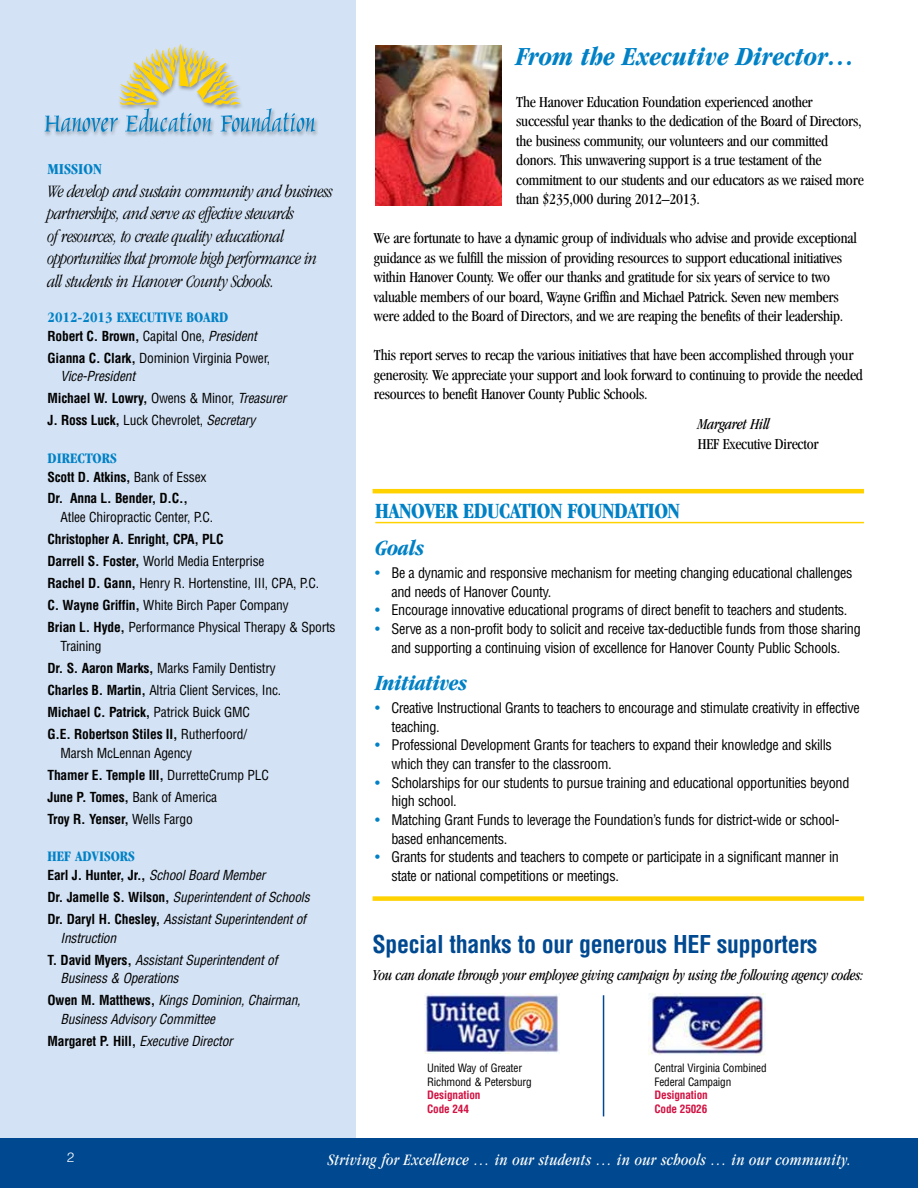
<style>
.page{position:relative;width:918px;height:1188px;background:#fff}
.page>*{position:absolute;margin:0;border:0;box-sizing:border-box;transform-origin:0 0}
.t1{font:italic 700 condensed 27px "Garamond";color:#0081c6}
.t2{font:700 condensed 24px "Helvetica";letter-spacing:-.015em;color:#004990}
.t3{font:700 condensed 22.5px "Garamond";letter-spacing:-.025em;color:#0081c6}
.t4{font:italic 700 condensed 22.5px "Garamond";letter-spacing:-.025em;color:#0081c6}
.t5{font:italic 300 condensed 18px/22.5px "Garamond";letter-spacing:-.025em;color:#000}
.t6{font:italic condensed 16.5px "Garamond";letter-spacing:.02em;color:#fff}
.t7{font:condensed 15.75px/19.5px "Garamond";letter-spacing:-.015em;color:#000}
.t8{font:italic condensed 15.75px "Garamond";letter-spacing:-.015em;color:#000;scale:.95 1}
.t9{font:italic condensed 15.75px "Garamond";letter-spacing:-.015em;color:#000}
.t10{font:700 condensed 15.75px "Garamond";color:#0081c6}
.t11{font:700 condensed 15px "Garamond";color:#0081c6}
.t12{font:condensed 14.25px/18.8px "Helvetica";letter-spacing:-.025em;color:#000}
.t13{font:condensed 13.5px/22px "Helvetica";letter-spacing:-.015em;color:#000}
.t14{font:italic condensed 13.5px/22px "Helvetica";letter-spacing:-.015em;color:#000}
.t15{font:700 condensed 13.5px/22px "Helvetica";letter-spacing:-.015em;color:#000}
.t16{font:300 13.5px "Helvetica";color:#fff}
.t17{font:condensed 11.25px/13.5px "Helvetica";letter-spacing:-.015em;color:#000}
.t18{font:700 condensed 11.25px/13.5px "Helvetica";letter-spacing:-.015em;color:#d21242}
.s1{font-weight:700}
.s2{font-style:italic}
.s3{font-weight:700;font-style:normal}
.s4{font-style:normal}
.s5{font-weight:400}
.s6{color:#0081c6}
</style>
<div class="page">
<div style="left:0;top:0;width:355px;height:1188px;background:#d3e2f4"></div>
<div style="left:0;top:1138px;width:918px;height:50px;background:#004990"></div>
<div style="left:43px;top:43px;width:277px;height:94px;background:#000;opacity:.35"></div>
<svg style="left:45px;top:44px;width:270px;height:88px"></svg>
<img style="left:375px;top:45px;width:126px;height:161px">
<hr style="left:375px;top:522px;width:489px;height:1px;background:#ffd200">
<hr style="left:373px;top:489px;width:491px;height:4px;background:#ffd200">
<div style="left:373px;top:896px;width:491px;height:5px;background:#ffd200"></div>
<img style="left:424px;top:994px;width:135px;height:60px">
<img style="left:649px;top:994px;width:116px;height:61px">
<hr style="left:603px;top:995px;width:1px;height:121px;background:#004990">
<p class="t10" style="left:48px;top:160px;width:56px">MISSION</p>
<p class="t5" style="left:48px;top:180px;width:287px">We develop and sustain community and business partnerships, and serve as effective stewards<br>of resources, to create quality educational opportunities that promote high performance in all students in Hanover County Schools.</p>
<p class="t11" style="left:48px;top:309px;width:182px">2012-2013 EXECUTIVE BOARD</p>
<p class="t13" style="left:48px;top:325px;width:224px"><span class="s1">Robert C. Brown,</span> Capital One, <span class="s2">President<br></span><span class="s1">Gianna C. Clark,</span> Dominion Virginia Power,</p>
<p class="t14" style="left:48px;top:365px;width:240px;text-indent:13px">Vice-President<br><span class="s3">Michael W. Lowry,</span> <span class="s4">Owens &amp; Minor,</span> Treasurer<br><span class="s3">J. Ross Luck,</span> <span class="s4">Luck Chevrolet,</span> Secretary</p>
<p class="t11" style="left:48px;top:449px;width:70px">DIRECTORS</p>
<p class="t15" style="left:48px;top:465px;width:160px">Scott D. Atkins, <span class="s5">Bank of Essex<br></span>Dr. Anna L. Bender, D.C.,</p>
<p class="t13" style="left:61px;top:506px;width:154px">Atlee Chiropractic Center, P.C.</p>
<p class="t13" style="left:48px;top:528px;width:290px"><span class="s1">Christopher A. Enright, CPA, PLC<br>Darrell S. Foster,</span> World Media Enterprise<br><span class="s1">Rachel D. Gann,</span> Henry R. Hortenstine, III, CPA, P.C.<br><span class="s1">C. Wayne Griffin,</span> White Birch Paper Company<br><span class="s1">Brian L. Hyde,</span> Performance Physical Therapy &amp; Sports</p>
<p class="t13" style="left:48px;top:635px;width:235px;text-indent:13px">Training<br><span class="s1">Dr. S. Aaron Marks,</span> Marks Family Dentistry <span class="s1">Charles B. Martin,</span> Altria Client Services, Inc.<br><span class="s1">Michael C. Patrick,</span> Patrick Buick GMC<br><span class="s1">G.E. Robertson Stiles II,</span> Rutherfoord/</p>
<p class="t13" style="left:48px;top:742px;width:223px;text-indent:13px">Marsh McLennan Agency<br><span class="s1">Thamer E. Temple III,</span> DurretteCrump PLC<br><span class="s1">June P. Tomes,</span> Bank of America<br><span class="s1">Troy R. Yenser,</span> Wells Fargo</p>
<p class="t11" style="left:48px;top:848px;width:88px">HEF ADVISORS</p>
<p class="t14" style="left:48px;top:864px;width:264px"><span class="s3">Earl J. Hunter, Jr.,</span> School Board Member<br><span class="s3">Dr. Jamelle S. Wilson,</span> Superintendent of Schools<br><span class="s3">Dr. Daryl H. Chesley,</span> Assistant Superintendent of</p>
<p class="t14" style="left:48px;top:927px;width:232px;text-indent:13px">Instruction<br><span class="s3">T. David Myers,</span> Assistant Superintendent of</p>
<p class="t14" style="left:48px;top:967px;width:255px;text-indent:13px">Business &amp; Operations<br><span class="s3">Owen M. Matthews,</span> Kings Dominion, Chairman,</p>
<p class="t14" style="left:48px;top:1008px;width:187px;text-align:center">Business Advisory Committee<br><span class="s3">Margaret P. Hill,</span> Executive Director</p>
<h1 class="t1" style="left:516px;top:41px;width:340px">From the Executive Director…</h1>
<p class="t7" style="left:516px;top:92px;width:349px">The Hanover Education Foundation experienced another successful year thanks to the dedication of the Board of Directors, the business community, our volunteers and our committed donors. This unwavering support is a true testament of the commitment to our students and our educators as we raised more than $235,000 during 2012–2013.</p>
<p class="t7" style="left:374px;top:228px;width:484px">We are fortunate to have a dynamic group of individuals who advise and provide exceptional guidance as we fulfill the mission of providing resources to support educational initiatives within Hanover County. We offer our thanks and gratitude for six years of service to two valuable members of our board, Wayne Griffin and Michael Patrick. Seven new members were added to the Board of Directors, and we are reaping the benefits of their leadership.</p>
<p class="t7" style="left:374px;top:345px;width:490px">This report serves to recap the various initiatives that have been accomplished through your generosity. We appreciate your support and look forward to continuing to provide the needed resources to benefit Hanover County Public Schools.</p>
<p class="t9" style="left:698px;top:416px;width:73px">Margaret Hill</p>
<p class="t7" style="left:698px;top:434px;width:122px">HEF Executive Director</p>
<h3 class="t3" style="left:375px;top:498px;width:284px">HANOVER EDUCATION FOUNDATION</h3>
<h3 class="t4" style="left:375px;top:535px;width:51px">Goals</h3>
<p class="t12" style="left:392px;top:563px;width:462px;text-indent:-16px"><span class="s6">•</span> Be a dynamic and responsive mechanism for meeting changing educational challenges and needs of Hanover County.</p>
<p class="t12" style="left:375px;top:601px;width:474px"><span class="s6">•</span> Encourage innovative educational programs of direct benefit to teachers and students.</p>
<p class="t12" style="left:375px;top:619px;width:487px;text-align:center"><span class="s6">•</span> Serve as a non-profit body to solicit and receive tax-deductible funds from those sharing and supporting a continuing vision of excellence for Hanover County Public Schools.</p>
<h3 class="t4" style="left:375px;top:670px;width:93px">Initiatives</h3>
<p class="t12" style="left:392px;top:698px;width:470px;text-indent:-16px"><span class="s6">•</span> Creative Instructional Grants to teachers to encourage and stimulate creativity in effective teaching.</p>
<p class="t12" style="left:392px;top:736px;width:442px;text-indent:-16px"><span class="s6">•</span> Professional Development Grants for teachers to expand their knowledge and skills which they can transfer to the classroom.</p>
<p class="t12" style="left:392px;top:773px;width:459px;text-indent:-16px"><span class="s6">•</span> Scholarships for our students to pursue training and educational opportunities beyond high school.</p>
<p class="t12" style="left:392px;top:810px;width:450px;text-indent:-16px"><span class="s6">•</span> Matching Grant Funds to leverage the Foundation’s funds for district-wide or school&shy;based enhancements.</p>
<p class="t12" style="left:392px;top:848px;width:449px;text-indent:-16px"><span class="s6">•</span> Grants for students and teachers to compete or participate in a significant manner in state or national competitions or meetings.</p>
<h2 class="t2" style="left:373px;top:929px;width:447px">Special thanks to our generous HEF supporters</h2>
<p class="t8" style="left:373px;top:966px;width:518px">You can donate through your employee giving campaign by using the following agency codes:</p>
<p class="t17" style="left:427px;top:1062px;width:106px">United Way of Greater<br>Richmond &amp; Petersburg</p>
<p class="t18" style="left:427px;top:1089px;width:55px">Designation<br>Code 244</p>
<p class="t17" style="left:655px;top:1062px;width:114px">Central Virginia Combined<br>Federal Campaign</p>
<p class="t18" style="left:655px;top:1089px;width:55px">Designation<br>Code 25026</p>
<p class="t16" style="left:67px;top:1149px;width:9px">2</p>
<p class="t6" style="left:328px;top:1150px;width:525px">Striving for Excellence … in our students … in our schools … in our community.</p>
</div>
